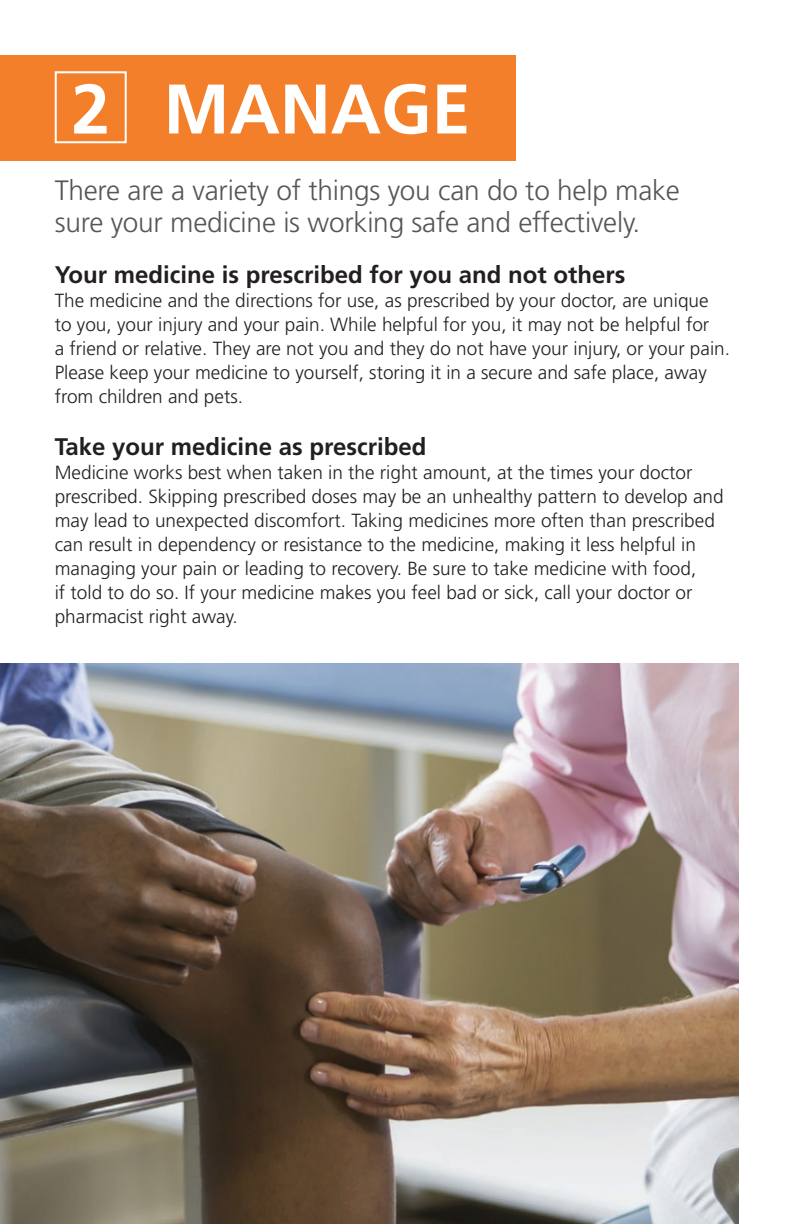
<style>
.page{position:relative;width:792px;height:1224px;background:#fff}
.page>*{position:absolute;margin:0;border:0;box-sizing:border-box;transform-origin:0 0}
.t1{font:700 70px "Frutiger LT Std";color:#fff}
.t2{font:300 28px/32px "Frutiger LT Std";letter-spacing:-.01em;color:#555659}
.t3{font:700 24px "Frutiger LT Std";color:#231f20}
.t4{font:300 19px/24px "Frutiger LT Std";color:#231f20}
</style>
<div class="page">
<div style="left:0;top:55px;width:516px;height:106px;background:#f47f2a"></div>
<div style="left:55px;top:71px;width:72px;height:72px;border:2px solid #fff"></div>
<img style="left:0;top:663px;width:739px;height:561px">
<h1 class="t1" style="left:71px;top:68px;width:401px">2 MANAGE</h1>
<h2 class="t2" style="left:55px;top:175px;width:627px">There are a variety of things you can do to help make sure your medicine is working safe and effectively.</h2>
<p class="t3" style="left:55px;top:260px;width:572px">Your medicine is prescribed for you and not others</p>
<p class="t4" style="left:55px;top:289px;width:677px">The medicine and the directions for use, as prescribed by your doctor, are unique to you, your injury and your pain. While helpful for you, it may not be helpful for<br>a friend or relative. They are not you and they do not have your injury, or your pain.<br>Please keep your medicine to yourself, storing it in a secure and safe place, away from children and pets.</p>
<p class="t3" style="left:55px;top:432px;width:373px">Take your medicine as prescribed</p>
<p class="t4" style="left:55px;top:461px;width:671px">Medicine works best when taken in the right amount, at the times your doctor prescribed. Skipping prescribed doses may be an unhealthy pattern to develop and may lead to unexpected discomfort. Taking medicines more often than prescribed can result in dependency or resistance to the medicine, making it less helpful in managing your pain or leading to recovery. Be sure to take medicine with food,<br>if told to do so. If your medicine makes you feel bad or sick, call your doctor or pharmacist right away.</p>
</div>
